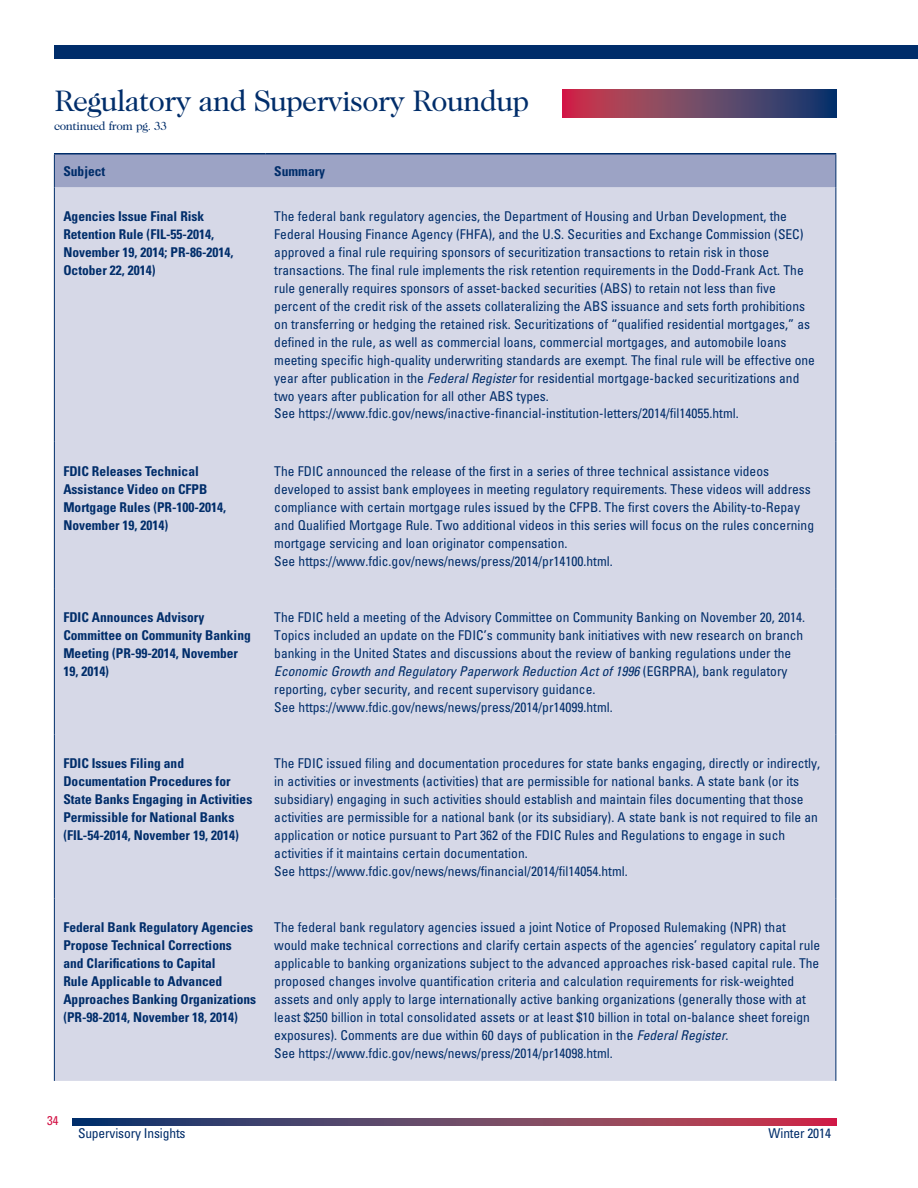
<style>
.page{position:relative;width:918px;height:1188px;background:#fff}
.page>*{position:absolute;margin:0;border:0;box-sizing:border-box;transform-origin:0 0}
.HeadA{font:30px "Caslon 224 Std";letter-spacing:-.025em;color:#002d6a}
.TableText_NoRule{font:condensed 13.5px/18px "Univers LT Std";color:#002d6a}
.t1{font:700 condensed 13.5px/18px "Univers LT Std";color:#002d6a}
.t2{font:condensed 12.75px "Univers LT Std";color:#d31245}
.t3{font:12px "Caslon 224 Std";letter-spacing:-.025em;color:#002d6a}
.s1{font-style:italic}
</style>
<div class="page">
<div style="left:54px;top:45px;width:864px;height:13px;background:#002d6a"></div>
<svg style="left:72px;top:1119px;width:765px;height:6px;background:#6e4162"></svg>
<div style="left:55px;top:154px;width:781px;height:34px;background:#9ca3c5"></div>
<div style="left:55px;top:188px;width:781px;height:893px;background:#d6d8e7"></div>
<hr style="left:54px;top:153px;width:211px;height:1px;background:#002d6a">
<hr style="left:265px;top:153px;width:571px;height:1px;background:#002d6a">
<hr style="left:54px;top:188px;width:1px;height:254px;background:#002d6a">
<hr style="left:836px;top:188px;width:1px;height:254px;background:#002d6a">
<hr style="left:54px;top:442px;width:1px;height:146px;background:#002d6a">
<hr style="left:836px;top:442px;width:1px;height:146px;background:#002d6a">
<hr style="left:54px;top:588px;width:1px;height:146px;background:#002d6a">
<hr style="left:836px;top:588px;width:1px;height:146px;background:#002d6a">
<hr style="left:54px;top:734px;width:1px;height:165px;background:#002d6a">
<hr style="left:836px;top:734px;width:1px;height:165px;background:#002d6a">
<hr style="left:54px;top:899px;width:1px;height:182px;background:#002d6a">
<hr style="left:836px;top:899px;width:1px;height:182px;background:#002d6a">
<hr style="left:54px;top:154px;width:1px;height:34px;background:#002d6a">
<hr style="left:836px;top:154px;width:1px;height:34px;background:#002d6a">
<svg style="left:562px;top:89px;width:275px;height:28px;background:#704062"></svg>
<p class="HeadA" style="left:54px;top:83px;width:477px">Regulatory and Supervisory Roundup</p>
<p class="t3" style="left:54px;top:119px;width:115px">continued from pg. 33</p>
<p class="t1" style="left:63px;top:162px;width:44px">Subject</p>
<p class="t1" style="left:274px;top:162px;width:52px">Summary</p>
<p class="t1" style="left:63px;top:207px;width:172px">Agencies Issue Final Risk<br>Retention Rule (FIL-55-2014,<br>November 19, 2014; PR-86-2014,<br>October 22, 2014)</p>
<p class="TableText_NoRule" style="left:274px;top:207px;width:542px">The federal bank regulatory agencies, the Department of Housing and Urban Development, the Federal Housing Finance Agency (FHFA), and the U.S. Securities and Exchange Commission (SEC) approved a final rule requiring sponsors of securitization transactions to retain risk in those transactions. The final rule implements the risk retention requirements in the Dodd-Frank Act. The rule generally requires sponsors of asset-backed securities (ABS) to retain not less than five percent of the credit risk of the assets collateralizing the ABS issuance and sets forth prohibitions on transferring or hedging the retained risk. Securitizations of “qualified residential mortgages,” as defined in the rule, as well as commercial loans, commercial mortgages, and automobile loans meeting specific high-quality underwriting standards are exempt. The final rule will be effective one year after publication in the <span class="s1">Federal Register</span> for residential mortgage-backed securitizations and two years after publication for all other ABS types.<br>See https://www.fdic.gov/news/inactive-financial-institution-letters/2014/fil14055.html.</p>
<p class="t1" style="left:63px;top:462px;width:164px">FDIC Releases Technical<br>Assistance Video on CFPB<br>Mortgage Rules (PR-100-2014,<br>November 19, 2014)</p>
<p class="TableText_NoRule" style="left:274px;top:462px;width:541px">The FDIC announced the release of the first in a series of three technical assistance videos developed to assist bank employees in meeting regulatory requirements. These videos will address compliance with certain mortgage rules issued by the CFPB. The first covers the Ability-to-Repay and Qualified Mortgage Rule. Two additional videos in this series will focus on the rules concerning mortgage servicing and loan originator compensation.</p>
<p class="TableText_NoRule" style="left:274px;top:552px;width:340px">See https://www.fdic.gov/news/news/press/2014/pr14100.html.</p>
<p class="t1" style="left:63px;top:608px;width:189px">FDIC Announces Advisory<br>Committee on Community Banking<br>Meeting (PR-99-2014, November<br>19, 2014)</p>
<p class="TableText_NoRule" style="left:274px;top:608px;width:532px">The FDIC held a meeting of the Advisory Committee on Community Banking on November 20, 2014.<br>Topics included an update on the FDIC’s community bank initiatives with new research on branch banking in the United States and discussions about the review of banking regulations under the <span class="s1">Economic Growth and Regulatory Paperwork Reduction Act of 1996</span> (EGRPRA), bank regulatory reporting, cyber security, and recent supervisory guidance.</p>
<p class="TableText_NoRule" style="left:274px;top:698px;width:340px">See https://www.fdic.gov/news/news/press/2014/pr14099.html.</p>
<p class="t1" style="left:63px;top:754px;width:190px">FDIC Issues Filing and<br>Documentation Procedures for<br>State Banks Engaging in Activities<br>Permissible for National Banks (FIL-54-2014, November 19, 2014)</p>
<p class="TableText_NoRule" style="left:274px;top:754px;width:547px">The FDIC issued filing and documentation procedures for state banks engaging, directly or indirectly, in activities or investments (activities) that are permissible for national banks. A state bank (or its subsidiary) engaging in such activities should establish and maintain files documenting that those activities are permissible for a national bank (or its subsidiary). A state bank is not required to file an application or notice pursuant to Part 362 of the FDIC Rules and Regulations to engage in such activities if it maintains certain documentation.</p>
<p class="TableText_NoRule" style="left:274px;top:862px;width:355px">See https://www.fdic.gov/news/news/financial/2014/fil14054.html.</p>
<p class="t1" style="left:63px;top:918px;width:194px">Federal Bank Regulatory Agencies<br>Propose Technical Corrections<br>and Clarifications to Capital<br>Rule Applicable to Advanced<br>Approaches Banking Organizations (PR-98-2014, November 18, 2014)</p>
<p class="TableText_NoRule" style="left:274px;top:918px;width:547px">The federal bank regulatory agencies issued a joint Notice of Proposed Rulemaking (NPR) that would make technical corrections and clarify certain aspects of the agencies’ regulatory capital rule applicable to banking organizations subject to the advanced approaches risk-based capital rule. The proposed changes involve quantification criteria and calculation requirements for risk-weighted assets and only apply to large internationally active banking organizations (generally those with at least $250 billion in total consolidated assets or at least $10 billion in total on-balance sheet foreign exposures). Comments are due within 60 days of publication in the <span class="s1">Federal Register</span>.</p>
<p class="TableText_NoRule" style="left:274px;top:1044px;width:340px">See https://www.fdic.gov/news/news/press/2014/pr14098.html.</p>
<p class="t2" style="left:47px;top:1113px;width:13px">34</p>
<p class="TableText_NoRule" style="left:78px;top:1124px;width:109px">Supervisory Insights</p>
<p class="TableText_NoRule" style="left:769px;top:1124px;width:64px">Winter 2014</p>
</div>
